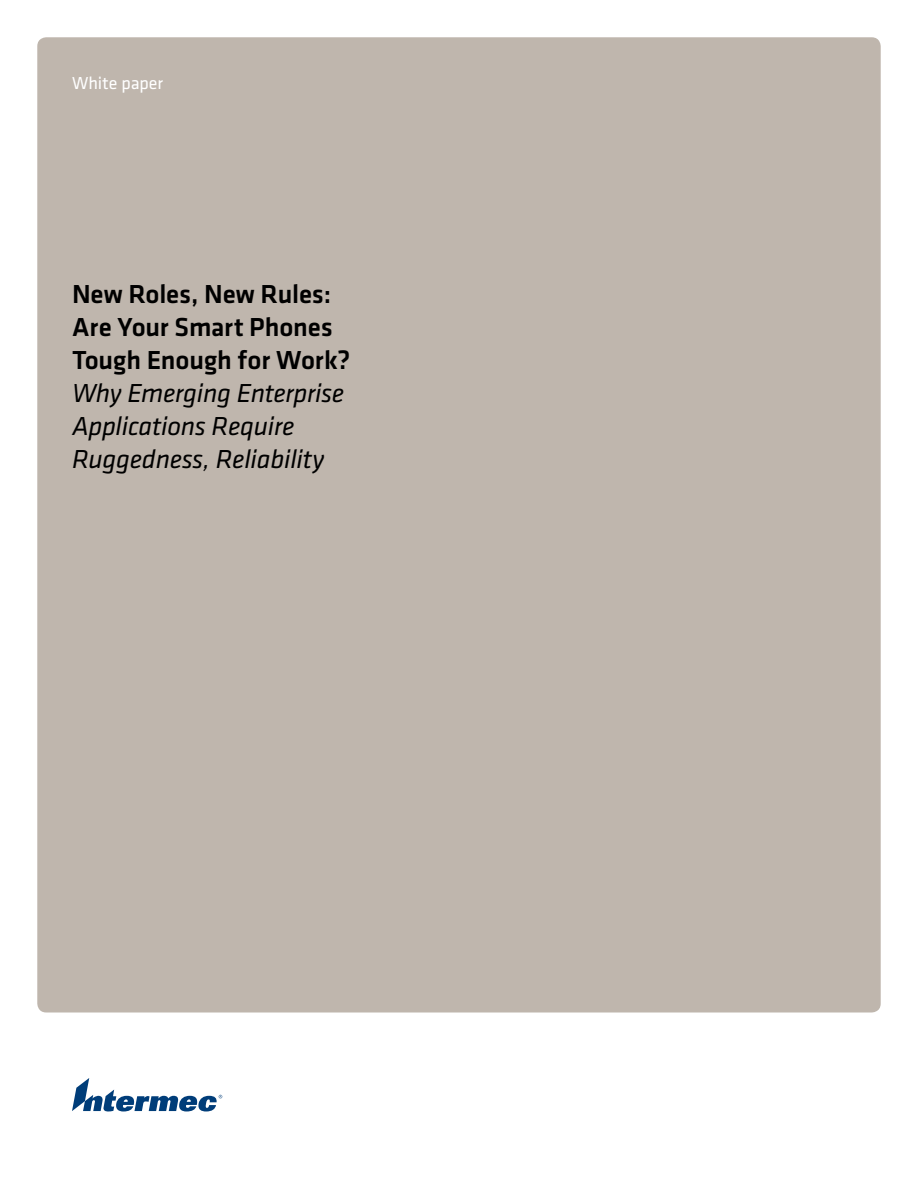
<style>
.page{position:relative;width:918px;height:1188px;background:#fff}
.page>*{position:absolute;margin:0;border:0;box-sizing:border-box;transform-origin:0 0}
.t1{font:italic 27px/33px "Klavika";letter-spacing:-.01em;color:#000}
.t2{font:500 27px/33px "Klavika";letter-spacing:-.005em;color:#000}
.t3{font:18px "Klavika";letter-spacing:-.005em;color:#fff}
</style>
<div class="page">
<div style="left:37px;top:37px;width:844px;height:976px;background:#bfb6ad;border-radius:9px"></div>
<svg style="left:72px;top:1078px;width:150px;height:34px"></svg>
<p class="t3" style="left:72px;top:71px;width:92px">White paper</p>
<p class="t2" style="left:72px;top:277px;width:280px">New Roles, New Rules:<br>Are Your Smart Phones<br>Tough Enough for Work?</p>
<p class="t1" style="left:72px;top:376px;width:274px">Why Emerging Enterprise<br>Applications Require<br>Ruggedness, Reliability</p>
</div>
